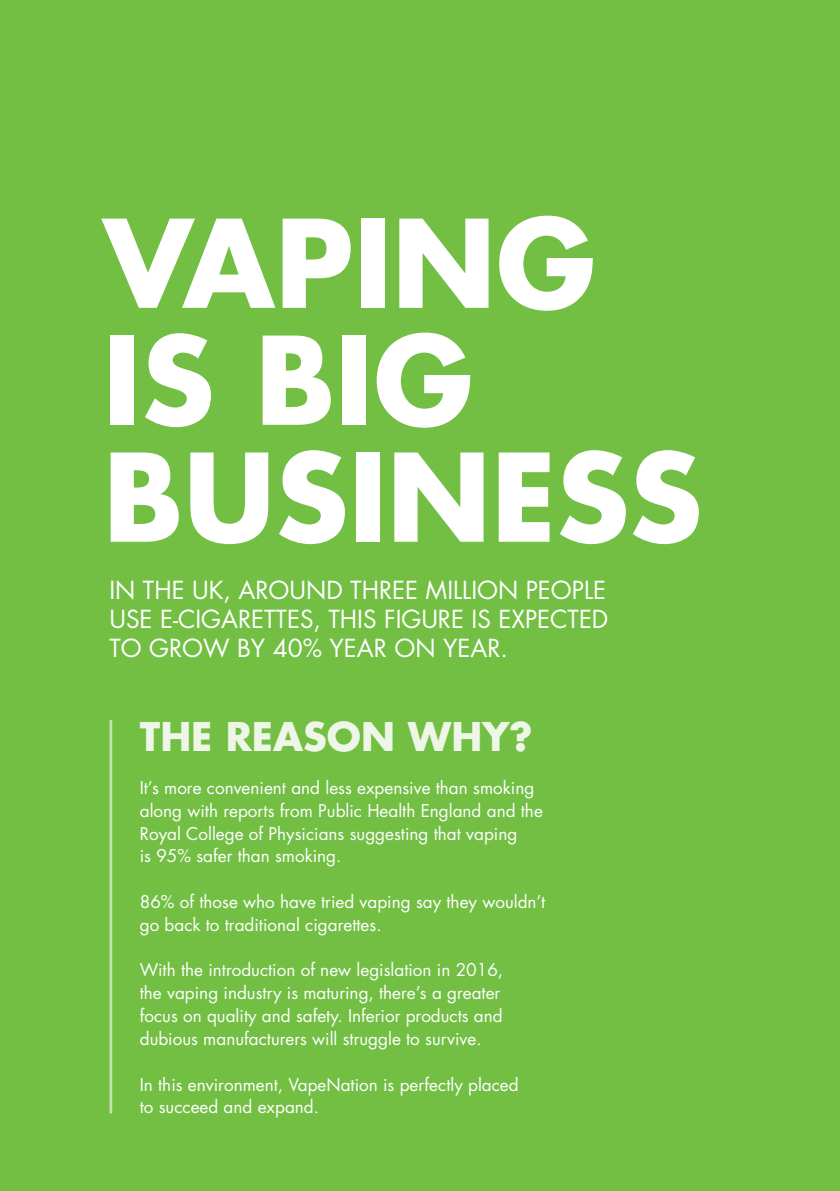
<style>
.page{position:relative;width:840px;height:1191px;background:#fff}
.page>*{position:absolute;margin:0;border:0;box-sizing:border-box;transform-origin:0 0}
.t1{font:700 118.4px/117px "Futura";color:#fff}
.t2{font:700 38.4px "Futura";color:#eef6e8}
.t3{font:24.2px/29px "Futura";color:#fff;text-align:justify}
.t4{font:17.2px/22.8px "Futura";color:#fff}
</style>
<div class="page">
<div style="left:0;top:0;width:839px;height:1191px;background:#72bf44"></div>
<hr style="left:109px;top:720px;width:3px;height:393px;background:#fff">
<h1 class="t1" style="left:103px;top:203px;width:600px">VAPING<br>IS BIG<br>BUSINESS</h1>
<h3 class="t3" style="left:109px;top:575px;width:500px">IN THE UK, AROUND THREE MILLION PEOPLE USE E-CIGARETTES, THIS FIGURE IS EXPECTED TO GROW BY 40% YEAR ON YEAR.</h3>
<h2 class="t2" style="left:140px;top:710px;width:394px">THE REASON WHY?</h2>
<p class="t4" style="left:140px;top:776px;width:404px">It’s more convenient and less expensive than smoking along with reports from Public Health England and the Royal College of Physicians suggesting that vaping<br>is 95% safer than smoking.</p>
<p class="t4" style="left:140px;top:890px;width:407px">86% of those who have tried vaping say they wouldn’t go back to traditional cigarettes.</p>
<p class="t4" style="left:140px;top:959px;width:364px">With the introduction of new legislation in 2016, the vaping industry is maturing, there’s a greater focus on quality and safety. Inferior products and dubious manufacturers will struggle to survive.</p>
<p class="t4" style="left:140px;top:1073px;width:380px">In this environment, VapeNation is perfectly placed to succeed and expand.</p>
</div>
